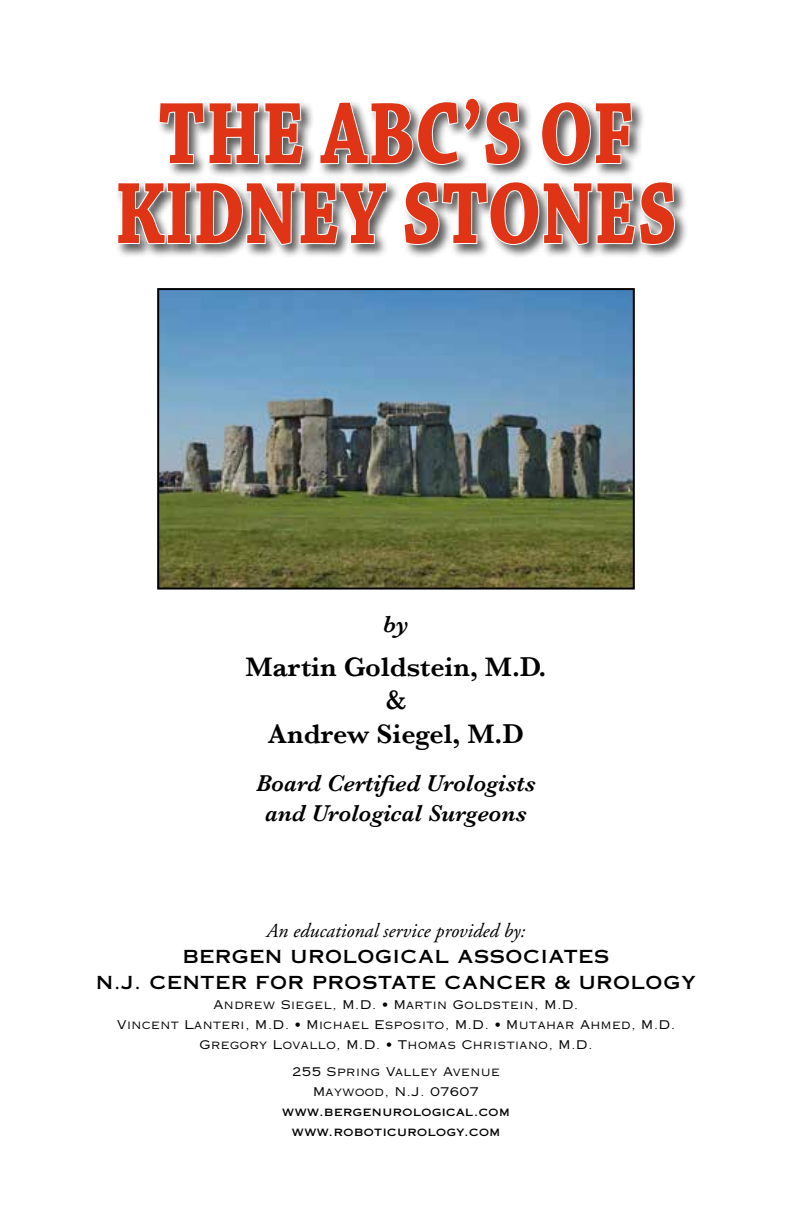
<style>
.page{position:relative;width:792px;height:1224px;background:#fff}
.page>*{position:absolute;margin:0;border:0;box-sizing:border-box;transform-origin:0 0}
.t1{font:700 92px/80px "Chaparral Pro";color:#e03416;text-align:center;scale:.8 1}
.t2{font:600 28px/33.6px "Baskerville";color:#000;text-align:center}
.t3{font:italic 600 24px/30px "Baskerville";color:#000;text-align:center}
.t4{font:italic 20px "Adobe Garamond";color:#000}
.t5{font:18px/26px "Copperplate Thirty One AB";letter-spacing:.04em;color:#000;text-align:center}
.t6{font:12px/20px "Copperplate Thirty Two AB";letter-spacing:.04em;color:#000;text-align:center}
.t7{font:12px/20px "Copperplate Thirty One AB";letter-spacing:.04em;color:#000;text-align:center}
</style>
<div class="page">
<img style="left:160px;top:291px;width:472px;height:296px">
<div style="left:157px;top:288px;width:478px;height:302px;border:2px solid #000"></div>
<div style="left:114px;top:96px;width:575px;height:162px;background:#000;opacity:.65"></div>
<svg style="left:116px;top:96px;width:560px;height:155px"></svg>
<h1 class="t1" style="left:115px;top:97px;width:705px">THE ABC’S OF<br>KIDNEY STONES</h1>
<h3 class="t3" style="left:383px;top:609px;width:27px">by</h3>
<h2 class="t2" style="left:245px;top:650px;width:303px">Martin Goldstein, M.D. &amp;<br>Andrew Siegel, M.D</h2>
<h3 class="t3" style="left:256px;top:768px;width:281px">Board Certified Urologists and Urological Surgeons</h3>
<h3 class="t4" style="left:267px;top:920px;width:260px">An educational service provided by:</h3>
<h3 class="t5" style="left:96px;top:943px;width:602px">BERGEN UROLOGICAL ASSOCIATES<br>N.J. CENTER FOR PROSTATE CANCER &amp; UROLOGY</h3>
<p class="t6" style="left:117px;top:994px;width:560px">Andrew Siegel, M.D. • Martin Goldstein, M.D.<br>Vincent Lanteri, M.D. • Michael Esposito, M.D. • Mutahar Ahmed, M.D.<br>Gregory Lovallo, M.D. • Thomas Christiano, M.D.</p>
<p class="t6" style="left:292px;top:1062px;width:209px">255 Spring Valley Avenue<br>Maywood, N.J. 07607</p>
<p class="t7" style="left:282px;top:1102px;width:229px">www.bergenurological.com www.roboticurology.com</p>
</div>
